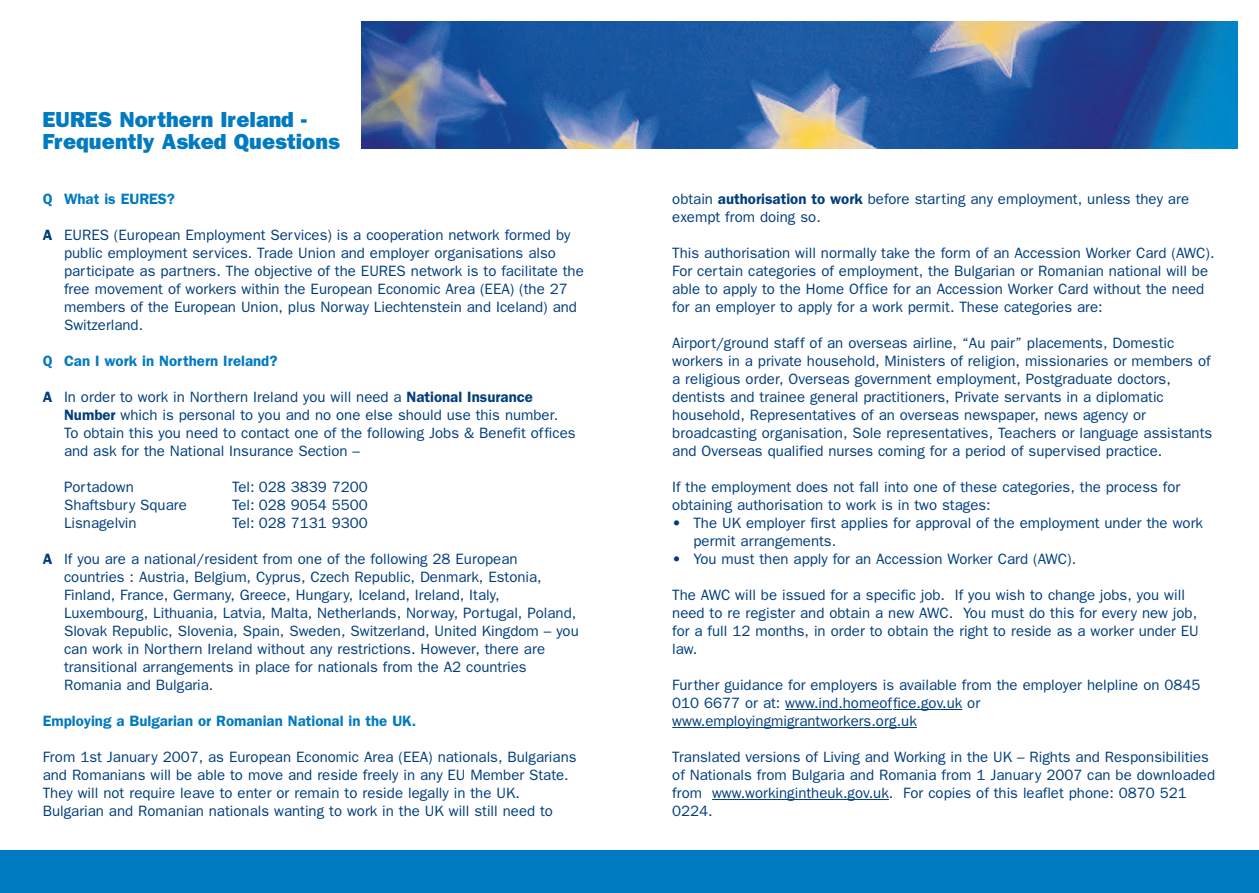
<style>
.page{position:relative;width:1259px;height:893px;background:#fff}
.page>*{position:absolute;margin:0;border:0;box-sizing:border-box;transform-origin:0 0}
.t1{font:800 21.75px/21.8px "Franklin Gothic";color:#007ac0}
.t2{font:15px/18px "Franklin Gothic";color:#013d7d}
.t3{font:600 15px "Franklin Gothic";color:#007ac0}
.s1{font-weight:600}
</style>
<div class="page">
<hr style="left:785px;top:709px;width:30px;height:1px;background:#013d7d">
<hr style="left:814px;top:709px;width:78px;height:1px;background:#013d7d">
<hr style="left:893px;top:709px;width:50px;height:1px;background:#013d7d">
<svg style="left:943px;top:709px;width:19px;height:1px"></svg>
<hr style="left:672px;top:727px;width:30px;height:1px;background:#013d7d">
<hr style="left:701px;top:727px;width:187px;height:1px;background:#013d7d">
<svg style="left:889px;top:727px;width:28px;height:1px"></svg>
<hr style="left:712px;top:799px;width:30px;height:1px;background:#013d7d">
<hr style="left:741px;top:799px;width:129px;height:1px;background:#013d7d">
<svg style="left:870px;top:799px;width:19px;height:1px"></svg>
<img style="left:362px;top:21px;width:875px;height:128px">
<div style="left:0;top:851px;width:1259px;height:42px;background:#007ac0"></div>
<h1 class="t1" style="left:43px;top:109px;width:299px">EURES Northern Ireland -<br>Frequently Asked Questions</h1>
<p class="t3" style="left:43px;top:190px;width:134px">Q What is EURES?</p>
<p class="t2" style="left:64px;top:226px;width:521px;text-indent:-21px"><span class="s1">A</span> EURES (European Employment Services) is a cooperation network formed by public employment services. Trade Union and employer organisations also participate as partners. The objective of the EURES network is to facilitate the free movement of workers within the European Economic Area (EEA) (the 27 members of the European Union, plus Norway Liechtenstein and Iceland) and Switzerland.</p>
<p class="t3" style="left:43px;top:352px;width:236px">Q Can I work in Northern Ireland?</p>
<p class="t2" style="left:64px;top:388px;width:513px;text-indent:-21px"><span class="s1">A</span> In order to work in Northern Ireland you will need a <span class="s1">National Insurance Number</span> which is personal to you and no one else should use this number.<br>To obtain this you need to contact one of the following Jobs &amp; Benefit offices and ask for the National Insurance Section –</p>
<p class="t2" style="left:64px;top:478px;width:71px">Portadown</p>
<p class="t2" style="left:232px;top:478px;width:137px">Tel: 028 3839 7200</p>
<p class="t2" style="left:64px;top:496px;width:124px">Shaftsbury Square</p>
<p class="t2" style="left:232px;top:496px;width:137px">Tel: 028 9054 5500</p>
<p class="t2" style="left:64px;top:514px;width:74px">Lisnagelvin</p>
<p class="t2" style="left:232px;top:514px;width:137px">Tel: 028 7131 9300</p>
<p class="t2" style="left:64px;top:550px;width:516px;text-indent:-21px"><span class="s1">A</span> If you are a national/resident from one of the following 28 European countries : Austria, Belgium, Cyprus, Czech Republic, Denmark, Estonia, Finland, France, Germany, Greece, Hungary, Iceland, Ireland, Italy, Luxembourg, Lithuania, Latvia, Malta, Netherlands, Norway, Portugal, Poland, Slovak Republic, Slovenia, Spain, Sweden, Switzerland, United Kingdom – you can work in Northern Ireland without any restrictions. However, there are transitional arrangements in place for nationals from the A2 countries Romania and Bulgaria.</p>
<p class="t3" style="left:43px;top:712px;width:375px">Employing a Bulgarian or Romanian National in the UK.</p>
<p class="t2" style="left:43px;top:748px;width:535px">From 1st January 2007, as European Economic Area (EEA) nationals, Bulgarians and Romanians will be able to move and reside freely in any EU Member State.<br>They will not require leave to enter or remain to reside legally in the UK.<br>Bulgarian and Romanian nationals wanting to work in the UK will still need to</p>
<p class="t2" style="left:672px;top:190px;width:518px">obtain <span class="s1">authorisation to work</span> before starting any employment, unless they are exempt from doing so.</p>
<p class="t2" style="left:672px;top:244px;width:544px">This authorisation will normally take the form of an Accession Worker Card (AWC).<br>For certain categories of employment, the Bulgarian or Romanian national will be able to apply to the Home Office for an Accession Worker Card without the need for an employer to apply for a work permit. These categories are:</p>
<p class="t2" style="left:672px;top:334px;width:541px">Airport/ground staff of an overseas airline, “Au pair” placements, Domestic workers in a private household, Ministers of religion, missionaries or members of a religious order, Overseas government employment, Postgraduate doctors, dentists and trainee general practitioners, Private servants in a diplomatic household, Representatives of an overseas newspaper, news agency or broadcasting organisation, Sole representatives, Teachers or language assistants and Overseas qualified nurses coming for a period of supervised practice.</p>
<p class="t2" style="left:672px;top:478px;width:509px">If the employment does not fall into one of these categories, the process for obtaining authorisation to work is in two stages:</p>
<p class="t2" style="left:693px;top:514px;width:511px;text-indent:-21px">• The UK employer first applies for approval of the employment under the work permit arrangements.</p>
<p class="t2" style="left:672px;top:550px;width:405px">• You must then apply for an Accession Worker Card (AWC).</p>
<p class="t2" style="left:672px;top:586px;width:528px">The AWC will be issued for a specific job. If you wish to change jobs, you will need to re register and obtain a new AWC. You must do this for every new job, for a full 12 months, in order to obtain the right to reside as a worker under EU law.</p>
<p class="t2" style="left:672px;top:676px;width:530px">Further guidance for employers is available from the employer helpline on 0845<br>010 6677 or at: www.ind.homeoffice.gov.uk or www.employingmigrantworkers.org.uk</p>
<p class="t2" style="left:672px;top:748px;width:544px">Translated versions of Living and Working in the UK – Rights and Responsibilities of Nationals from Bulgaria and Romania from 1 January 2007 can be downloaded from www.workingintheuk.gov.uk. For copies of this leaflet phone: 0870 521<br>0224.</p>
</div>
